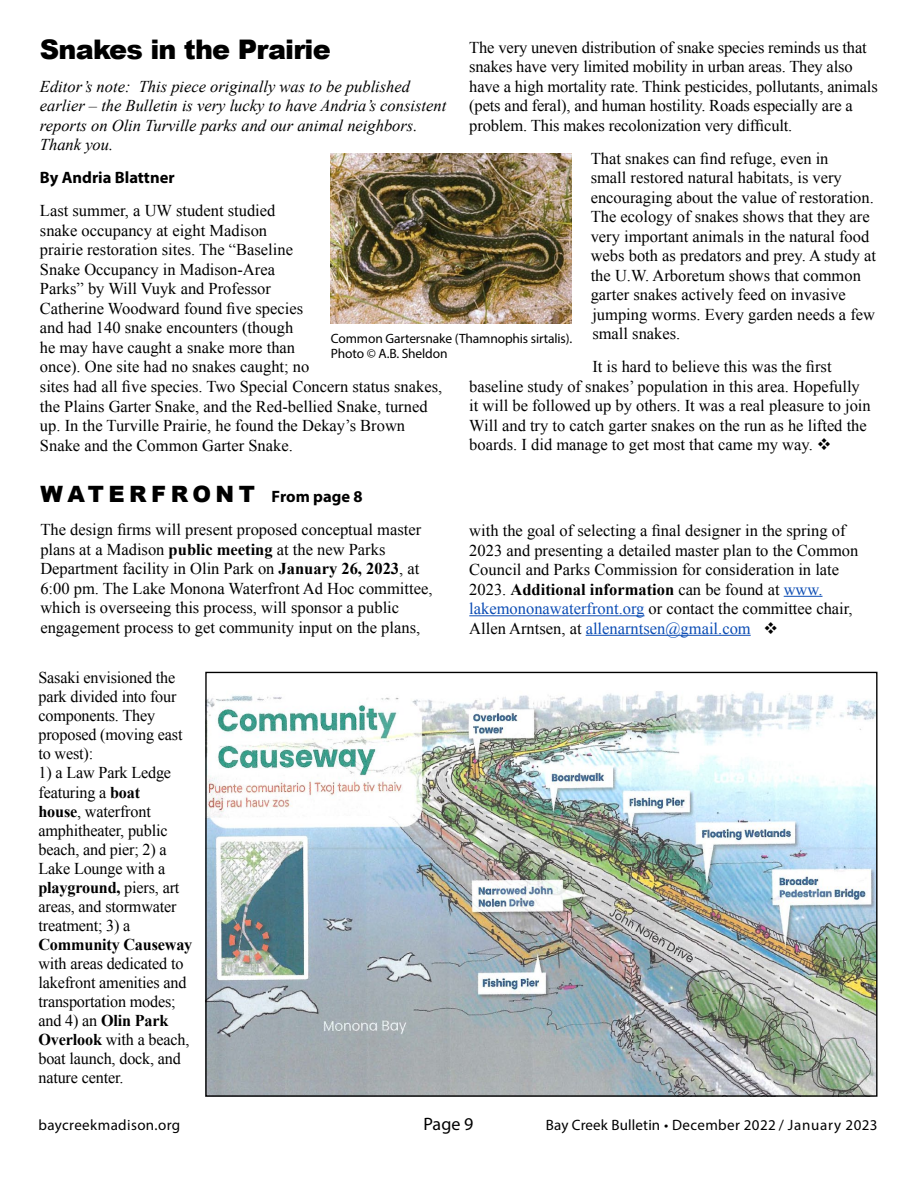
<style>
.page{position:relative;width:918px;height:1188px;background:#fff}
.page>*{position:absolute;margin:0;border:0;box-sizing:border-box;transform-origin:0 0}
.t1{font:900 27px "Arial";letter-spacing:-.03em;color:#000}
.t2{font:900 22.5px "Arial";letter-spacing:.2em;color:#000}
.t3{font:18px "Myriad Pro";color:#000}
.t4{font:16.5px/19.5px "Times New Roman";color:#000}
.t5{font:italic 16.5px/19.5px "Times New Roman";color:#000}
.t6{font:700 16.5px "Times New Roman";letter-spacing:-.01em;color:#000}
.t7{font:700 16.5px "Myriad Pro";color:#000}
.t8{font:15px "Myriad Pro";letter-spacing:.025em;color:#000}
.t9{font:13.5px/15.6px "Myriad Pro";letter-spacing:-.01em;color:#000}
.s1{font-family:"Myriad Pro";font-weight:700;font-size:16.5px}
.s2{font-weight:700}
.s3{color:#0b4cb4}
</style>
<div class="page">
<img style="left:207px;top:691px;width:669px;height:404px">
<hr style="left:784px;top:596px;width:39px;height:1px;background:#0b4cb4">
<hr style="left:469px;top:615px;width:175px;height:1px;background:#0b4cb4">
<hr style="left:586px;top:635px;width:165px;height:1px;background:#0b4cb4">
<img style="left:331px;top:153px;width:241px;height:171px">
<h1 class="t1" style="left:40px;top:30px;width:292px">Snakes in the Prairie</h1>
<p class="t5" style="left:40px;top:76px;width:408px">Editor’s note: This piece originally was to be published earlier – the Bulletin is very lucky to have Andria’s consistent reports on Olin Turville parks and our animal neighbors.<br>Thank you.</p>
<p class="t7" style="left:40px;top:167px;width:136px">By Andria Blattner</p>
<p class="t4" style="left:40px;top:201px;width:404px">Last summer, a UW student studied<br>snake occupancy at eight Madison<br>prairie restoration sites. The “Baseline<br>Snake Occupancy in Madison-Area<br>Parks” by Will Vuyk and Professor<br>Catherine Woodward found five species<br>and had 140 snake encounters (though<br>he may have caught a snake more than<br>once). One site had no snakes caught; no<br>sites had all five species. Two Special Concern status snakes, the Plains Garter Snake, and the Red-bellied Snake, turned up. In the Turville Prairie, he found the Dekay’s Brown Snake and the Common Garter Snake.</p>
<p class="t4" style="left:469px;top:37px;width:410px">The very uneven distribution of snake species reminds us that snakes have very limited mobility in urban areas. They also have a high mortality rate. Think pesticides, pollutants, animals (pets and feral), and human hostility. Roads especially are a problem. This makes recolonization very difficult.</p>
<p class="t4" style="left:591px;top:148px;width:287px">That snakes can find refuge, even in<br>small restored natural habitats, is very encouraging about the value of restoration.<br>The ecology of snakes shows that they are very important animals in the natural food webs both as predators and prey. A study at the U.W. Arboretum shows that common garter snakes actively feed on invasive jumping worms. Every garden needs a few small snakes.</p>
<p class="t4" style="left:469px;top:357px;width:403px;text-indent:123px">It is hard to believe this was the first baseline study of snakes’ population in this area. Hopefully it will be followed up by others. It was a real pleasure to join Will and try to catch garter snakes on the run as he lifted the boards. I did manage to get most that came my way. ❖</p>
<p class="t9" style="left:331px;top:330px;width:243px">Common Gartersnake (Thamnophis sirtalis).<br>Photo © A.B. Sheldon</p>
<h2 class="t2" style="left:40px;top:478px;width:324px">WATERFRONT <span class="s1">From page 8</span></h2>
<p class="t4" style="left:40px;top:520px;width:394px">The design firms will present proposed conceptual master plans at a Madison <span class="s2">public meeting</span> at the new Parks Department facility in Olin Park on <span class="s2">January 26, 2023</span>, at 6:00 pm. The Lake Monona Waterfront Ad Hoc committee, which is overseeing this process, will sponsor a public engagement process to get community input on the plans,</p>
<p class="t4" style="left:469px;top:520px;width:391px">with the goal of selecting a final designer in the spring of 2023 and presenting a detailed master plan to the Common Council and Parks Commission for consideration in late 2023. <span class="s2">Additional information</span> can be found at <span class="s3">www. lakemononawaterfront.org</span> or contact the committee chair, Allen Arntsen, at <span class="s3">allenarntsen@gmail.com</span> ❖</p>
<p class="t4" style="left:38px;top:668px;width:146px;line-height:19px">Sasaki envisioned the park divided into four components. They proposed (moving east to west):</p>
<p class="t4" style="left:38px;top:763px;width:142px;line-height:19px">1) a Law Park Ledge featuring a <span class="s2">boat house</span>, waterfront amphitheater, public beach, and pier; 2) a<br>Lake Lounge with a <span class="s2">playground,</span> piers, art areas, and stormwater treatment; 3) a</p>
<p class="t6" style="left:38px;top:933px;width:155px">Community Causeway</p>
<p class="t4" style="left:38px;top:954px;width:153px;line-height:19px">with areas dedicated to lakefront amenities and transportation modes; and 4) an <span class="s2">Olin Park<br>Overlook</span> with a beach, boat launch, dock, and nature center.</p>
<p class="t8" style="left:38px;top:1116px;width:143px">baycreekmadison.org</p>
<p class="t3" style="left:424px;top:1113px;width:51px">Page 9</p>
<p class="t8" style="left:546px;top:1116px;width:333px">Bay Creek Bulletin • December 2022 / January 2023</p>
</div>
